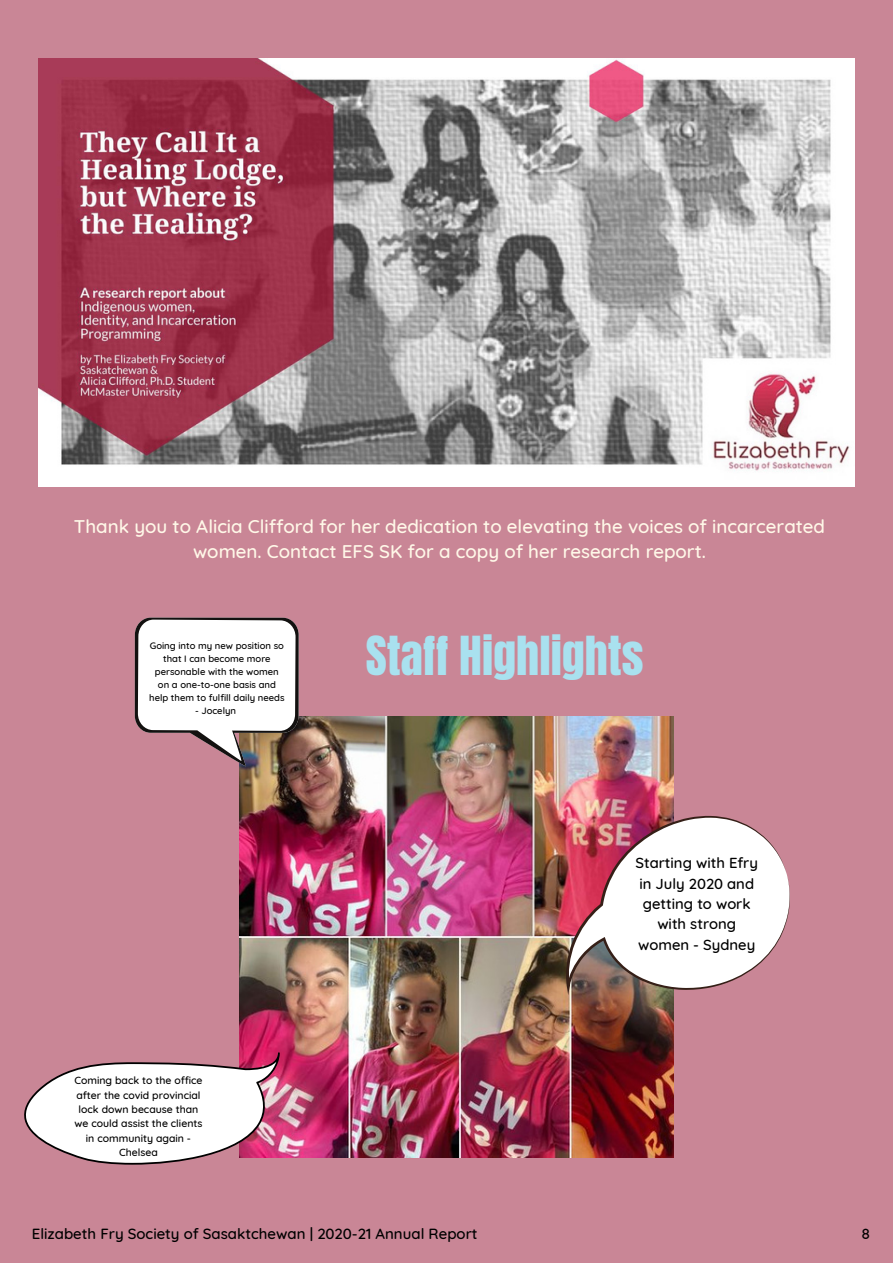
<style>
.page{position:relative;width:893px;height:1264px;background:#fff}
.page>*{position:absolute;margin:0;border:0;box-sizing:border-box;transform-origin:0 0}
.t1{font:45.75px "Anton";color:#a9e1ef}
.t2{font:500 18.75px/25.8px "Quicksand";color:#fff8e8;text-align:center}
.t3{font:500 15px "Quicksand";color:#000}
.t4{font:500 14.85px/20.4px "Quicksand";color:#000;text-align:center}
.t5{font:500 10.5px/14.4px "Quicksand";color:#000;text-align:center}
.t6{font:500 9.45px/13px "Quicksand";color:#000;text-align:center}
</style>
<div class="page">
<div style="left:0;top:0;width:892px;height:1262px;background:#c98696"></div>
<img style="left:240px;top:716px;width:433px;height:441px">
<img style="left:38px;top:58px;width:816px;height:428px">
<svg style="left:24px;top:1052px;width:275px;height:113px"></svg>
<svg style="left:135px;top:617px;width:163px;height:150px;background:#ddd3d3"></svg>
<svg style="left:556px;top:774px;width:118px;height:11px"></svg>
<img style="left:556px;top:785px;width:234px;height:263px">
<h2 class="t2" style="left:74px;top:512px;width:752px">Thank you to Alicia Clifford for her dedication to elevating the voices of incarcerated women. Contact EFS SK for a copy of her research report.</h2>
<p class="t6" style="left:149px;top:639px;width:137px">Going into my new position so that I can become more personable with the women on a one-to-one basis and help them to fulfill daily needs</p>
<p class="t6" style="left:195px;top:704px;width:43px">- Jocelyn</p>
<p class="t5" style="left:74px;top:1072px;width:130px">Coming back to the office after the covid provincial lock down because than we could assist the clients in community again -<br>Chelsea</p>
<h1 class="t1" style="left:366px;top:623px;width:279px">Staff Highlights</h1>
<h3 class="t4" style="left:635px;top:852px;width:124px">Starting with Efry in July 2020 and getting to work with strong women - Sydney</h3>
<h3 class="t3" style="left:32px;top:1223px;width:447px">Elizabeth Fry Society of Sasaktchewan | 2020-21 Annual Report</h3>
<h3 class="t3" style="left:861px;top:1223px;width:10px">8</h3>
</div>
